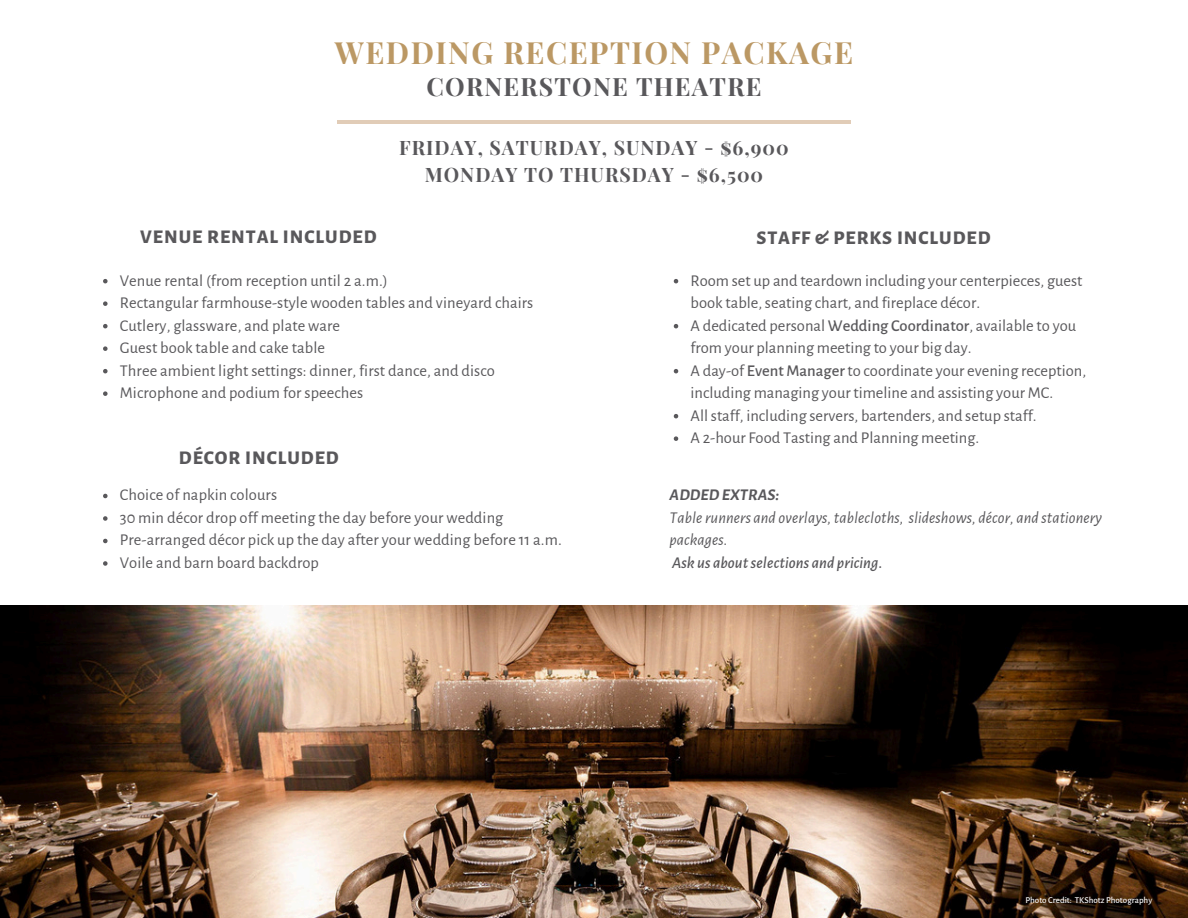
<style>
.page{position:relative;width:1188px;height:918px;background:#fff}
.page>*{position:absolute;margin:0;border:0;box-sizing:border-box;transform-origin:0 0}
.t1{font:700 30px "Playfair Display SC";letter-spacing:.05em;color:#bb9864}
.t2{font:700 24.75px "Playfair Display SC";letter-spacing:.05em;color:#59585b}
.t3{font:700 19.5px/27px "Playfair Display SC";letter-spacing:.05em;color:#59585b;text-align:center}
.t4{font:800 19.5px "Alegreya Sans SC";letter-spacing:.05em;color:#59585b}
.t5{font:16.5px/22.5px "Alegreya Sans";letter-spacing:.005em;color:#59585b}
.t6{font:italic 16.5px/22.5px "Alegreya Sans";letter-spacing:.005em;color:#59585b}
.t7{font:500 9px "Alegreya Sans";color:#f6f6f6}
.s1{font-weight:500}
.s2{font-weight:700}
</style>
<div class="page">
<img style="left:0;top:606px;width:1188px;height:312px">
<hr style="left:337px;top:121px;width:514px;height:2px;background:#e1ccb7">
<svg style="left:674px;top:279px;width:4px;height:4px"></svg>
<svg style="left:674px;top:324px;width:4px;height:4px"></svg>
<svg style="left:674px;top:369px;width:4px;height:4px"></svg>
<svg style="left:674px;top:414px;width:4px;height:4px"></svg>
<svg style="left:674px;top:436px;width:4px;height:5px"></svg>
<svg style="left:103px;top:279px;width:5px;height:4px"></svg>
<svg style="left:103px;top:301px;width:5px;height:5px"></svg>
<svg style="left:103px;top:324px;width:5px;height:4px"></svg>
<svg style="left:103px;top:346px;width:5px;height:5px"></svg>
<svg style="left:103px;top:369px;width:5px;height:4px"></svg>
<svg style="left:103px;top:391px;width:5px;height:5px"></svg>
<svg style="left:103px;top:494px;width:5px;height:4px"></svg>
<svg style="left:103px;top:516px;width:5px;height:5px"></svg>
<svg style="left:103px;top:539px;width:5px;height:4px"></svg>
<svg style="left:103px;top:561px;width:5px;height:5px"></svg>
<p class="t1" style="left:335px;top:32px;width:520px">WEDDING RECEPTION PACKAGE</p>
<h3 class="t2" style="left:426px;top:69px;width:336px">CORNERSTONE THEATRE</h3>
<h2 class="t3" style="left:399px;top:133px;width:391px">FRIDAY, SATURDAY, SUNDAY - $6,900<br>MONDAY TO THURSDAY - $6,500</h2>
<p class="t4" style="left:140px;top:228px;width:238px">VENUE RENTAL INCLUDED</p>
<p class="t5" style="left:120px;top:269px;width:270px">Venue rental (from reception until 2 a.m.)</p>
<h3 class="t5" style="left:120px;top:292px;width:415px">Rectangular farmhouse-style wooden tables and vineyard chairs</h3>
<p class="t5" style="left:120px;top:314px;width:222px">Cutlery, glassware, and plate ware</p>
<p class="t5" style="left:120px;top:337px;width:207px">Guest book table and cake table</p>
<p class="t5" style="left:120px;top:359px;width:377px">Three ambient light settings: dinner, first dance, and disco</p>
<p class="t5" style="left:120px;top:382px;width:245px">Microphone and podium for speeches</p>
<p class="t4" style="left:179px;top:448px;width:161px">DÉCOR INCLUDED</p>
<p class="t5" style="left:120px;top:484px;width:159px">Choice of napkin colours</p>
<p class="t5" style="left:120px;top:507px;width:385px">30 min décor drop off meeting the day before your wedding</p>
<p class="t5" style="left:120px;top:529px;width:443px">Pre-arranged décor pick up the day after your wedding before 11 a.m.</p>
<p class="t5" style="left:120px;top:552px;width:201px">Voile and barn board backdrop</p>
<h3 class="t4" style="left:756px;top:228px;width:236px">STAFF &amp; PERKS INCLUDED</h3>
<h3 class="t5" style="left:691px;top:269px;width:393px">Room set up and teardown including your centerpieces, guest book table, seating chart, and fireplace décor.</h3>
<p class="t5" style="left:691px;top:314px;width:387px">A dedicated personal <span class="s1">Wedding Coordinator</span>, available to you from your planning meeting to your big day.</p>
<p class="t5" style="left:691px;top:359px;width:397px">A day-of <span class="s1">Event Manager</span> to coordinate your evening reception, including managing your timeline and assisting your MC.</p>
<p class="t5" style="left:691px;top:404px;width:347px">All staff, including servers, bartenders, and setup staff.</p>
<p class="t5" style="left:691px;top:427px;width:290px">A 2-hour Food Tasting and Planning meeting.</p>
<h4 class="t6" style="left:670px;top:484px;width:434px"><span class="s2">ADDEDEXTRAS:<br></span>Tablerunners and overlays,tablecloths, slideshows, décor, and stationery packages.<br><span class="s1">Ask us aboutselections and pricing.</span></h4>
<h1 class="t7" style="left:1025px;top:896px;width:128px">Photo Credit: TKShotz Photography</h1>
</div>
